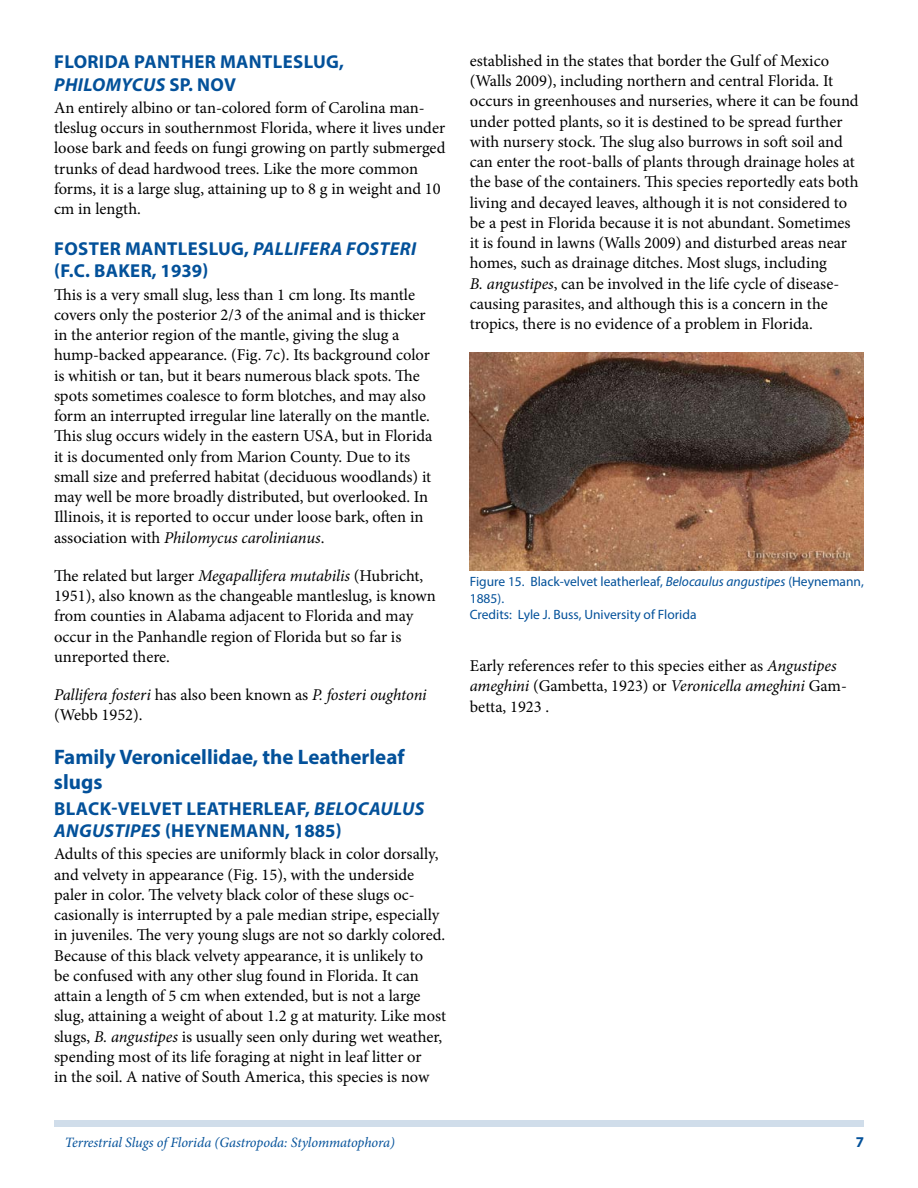
<style>
.page{position:relative;width:918px;height:1188px;background:#fff}
.page>*{position:absolute;margin:0;border:0;box-sizing:border-box;transform-origin:0 0}
.t1{font:700 21px/25.2px "Myriad Pro";color:#03519a}
.t2{font:700 18.75px/22.5px "Myriad Pro";letter-spacing:.02em;color:#03519a}
.t3{font:16.5px/20.2px "Minion Pro";color:#000}
.t4{font:italic 16.5px/20.2px "Minion Pro";letter-spacing:-.01em;color:#000}
.t5{font:700 15px "Myriad Pro";color:#03519a}
.t6{font:italic 14.25px "Minion Pro";letter-spacing:-.01em;color:#03519a}
.t7{font:13.5px/16.5px "Myriad Pro";color:#03519a}
.s1{font-style:italic}
.s2{font-style:normal}
</style>
<div class="page">
<div style="left:54px;top:1120px;width:810px;height:7px;background:#d0ddea"></div>
<img style="left:470px;top:352px;width:394px;height:218px">
<p class="t2" style="left:54px;top:50px;width:291px">FLORIDA PANTHER MANTLESLUG,<br><span class="s1">PHILOMYCUS</span> SP. NOV</p>
<p class="t3" style="left:54px;top:98px;width:393px">An entirely albino or tan-colored form of Carolina man&shy;tleslug occurs in southernmost Florida, where it lives under loose bark and feeds on fungi growing on partly submerged trunks of dead hardwood trees. Like the more common forms, it is a large slug, attaining up to 8 g in weight and 10 cm in length.</p>
<p class="t2" style="left:54px;top:237px;width:364px">FOSTE R MANTLES LUG, <span class="s1">PALLIFERA FOSTERI </span>(F.C. BAKE R, 1939)</p>
<p class="t3" style="left:54px;top:284px;width:380px">This is a very small slug, less than 1 cm long. Its mantle covers only the posterior 2/3 of the animal and is thicker in the anterior region of the mantle, giving the slug a hump-backed appearance. (Fig. 7c). Its background color is whitish or tan, but it bears numerous black spots. The spots sometimes coalesce to form blotches, and may also form an interrupted irregular line laterally on the mantle.<br>This slug occurs widely in the eastern USA, but in Florida it is documented only from Marion County. Due to its small size and preferred habitat (deciduous woodlands) it may well be more broadly distributed, but overlooked. In Illinois, it is reported to occur under loose bark, often in association with <span class="s1">Philomycus carolinianus</span>.</p>
<p class="t3" style="left:54px;top:566px;width:383px">The related but larger <span class="s1">Megapallifera mutabilis</span> (Hubricht, 1951), also known as the changeable mantleslug, is known from counties in Alabama adjacent to Florida and may occur in the Panhandle region of Florida but so far is unreported there.</p>
<p class="t4" style="left:54px;top:685px;width:374px">Pallifera fosteri <span class="s2">has also been known as</span> P. fosteri oughtoni <span class="s2">(Webb 1952).</span></p>
<p class="t1" style="left:54px;top:743px;width:352px">FAMILY VERONICELLIDAE, THE LEATHERLEAF<br>SLUGS</p>
<p class="t2" style="left:54px;top:796px;width:372px">BLACK-VELVET LEATHERLEAF, <span class="s1">BELOCAULUS<br>ANGUSTIPES</span> (HEYNEMANN, 1885)</p>
<p class="t3" style="left:54px;top:844px;width:394px">Adults of this species are uniformly black in color dorsally, and velvety in appearance (Fig. 15), with the underside paler in color. The velvety black color of these slugs oc&shy;casionally is interrupted by a pale median stripe, especially in juveniles. The very young slugs are not so darkly colored.<br>Because of this black velvety appearance, it is unlikely to<br>be confused with any other slug found in Florida. It can attain a length of 5 cm when extended, but is not a large slug, attaining a weight of about 1.2 g at maturity. Like most slugs, <span class="s1">B. angustipes</span> is usually seen only during wet weather, spending most of its life foraging at night in leaf litter or<br>in the soil. A native of South America, this species is now</p>
<p class="t3" style="left:470px;top:51px;width:390px">established in the states that border the Gulf of Mexico (Walls 2009), including northern and central Florida. It occurs in greenhouses and nurseries, where it can be found under potted plants, so it is destined to be spread further with nursery stock. The slug also burrows in soft soil and can enter the root-balls of plants through drainage holes at the base of the containers. This species reportedly eats both living and decayed leaves, although it is not considered to be a pest in Florida because it is not abundant. Sometimes it is found in lawns (Walls 2009) and disturbed areas near homes, such as drainage ditches. Most slugs, including<br><span class="s1">B. angustipes</span>, can be involved in the life cycle of disease&shy;causing parasites, and although this is a concern in the tropics, there is no evidence of a problem in Florida.</p>
<p class="t7" style="left:470px;top:573px;width:396px">Figure 15. Black-velvet leatherleaf, <span class="s1">Belocaulus angustipes</span> (Heynemann,<br>1885).<br>Credits: Lyle J. Buss, University of Florida</p>
<p class="t3" style="left:470px;top:656px;width:379px">Early references refer to this species either as <span class="s1">Angustipes ameghini</span> (Gambetta, 1923) or <span class="s1">Veronicella ameghini</span> Gam&shy;betta, 1923 .</p>
<p class="t6" style="left:65px;top:1133px;width:331px">Terrestrial Slugs of Florida (Gastropoda: Stylommatophora)</p>
<p class="t5" style="left:856px;top:1133px;width:10px">7</p>
</div>
